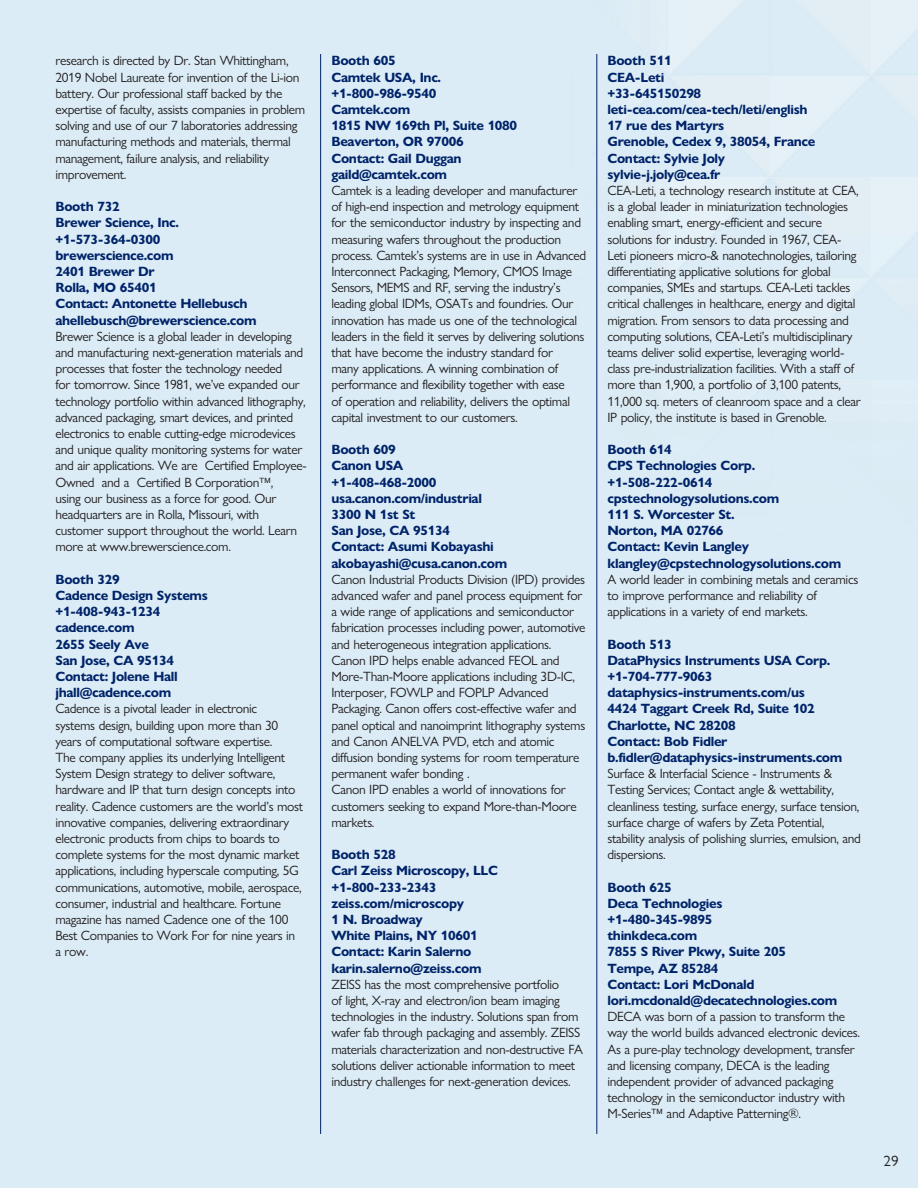
<style>
.page{position:relative;width:918px;height:1188px;background:#fff}
.page>*{position:absolute;margin:0;border:0;box-sizing:border-box;transform-origin:0 0}
.t1{font:15px "Gill Sans Nova";color:#231f20}
.t2{font:13.5px/16.2px "Gill Sans Nova";letter-spacing:-.025em;color:#231f20}
.t3{font:700 13.5px "Gill Sans Nova";letter-spacing:-.025em;color:#002369}
</style>
<div class="page">
<hr style="left:320px;top:54px;width:1px;height:1080px;background:#002369">
<hr style="left:596px;top:54px;width:1px;height:1080px;background:#002369">
<p class="t2" style="left:56px;top:53px;width:251px">research is directed by Dr. Stan Whittingham, 2019 Nobel Laureate for invention of the Li-ion battery. Our professional staff backed by the expertise of faculty, assists companies in problem solving and use of our 7 laboratories addressing manufacturing methods and materials, thermal management, failure analysis, and reliability improvement.</p>
<p class="t3" style="left:56px;top:198px;width:66px">Booth 732</p>
<p class="t3" style="left:56px;top:214px;width:125px">Brewer Science, Inc.</p>
<p class="t3" style="left:56px;top:231px;width:106px">+1-573-364-0300</p>
<p class="t3" style="left:56px;top:247px;width:120px">brewerscience.com</p>
<p class="t3" style="left:56px;top:263px;width:101px">2401 Brewer Dr</p>
<p class="t3" style="left:56px;top:279px;width:103px">Rolla, MO 65401</p>
<p class="t3" style="left:56px;top:295px;width:194px">Contact: Antonette Hellebusch</p>
<p class="t3" style="left:56px;top:312px;width:203px">ahellebusch@brewerscience.com</p>
<p class="t2" style="left:56px;top:328px;width:253px">Brewer Science is a global leader in developing and manufacturing next-generation materials and processes that foster the technology needed<br>for tomorrow. Since 1981, we’ve expanded our technology portfolio within advanced lithography, advanced packaging, smart devices, and printed electronics to enable cutting-edge microdevices and unique quality monitoring systems for water and air applications. We are Certified Employee-Owned and a Certified B Corporation™,<br>using our business as a force for good. Our headquarters are in Rolla, Missouri, with customer support throughout the world. Learn more at www.brewerscience.com.</p>
<p class="t3" style="left:56px;top:571px;width:66px">Booth 329</p>
<p class="t3" style="left:56px;top:587px;width:154px">Cadence Design Systems</p>
<p class="t3" style="left:56px;top:603px;width:106px">+1-408-943-1234</p>
<p class="t3" style="left:56px;top:619px;width:81px">cadence.com</p>
<p class="t3" style="left:56px;top:636px;width:95px">2655 Seely Ave</p>
<p class="t3" style="left:56px;top:652px;width:120px">San Jose, CA 95134</p>
<p class="t3" style="left:56px;top:668px;width:124px">Contact: Jolene Hall</p>
<p class="t3" style="left:56px;top:684px;width:117px">jhall@cadence.com</p>
<p class="t2" style="left:56px;top:701px;width:249px">Cadence is a pivotal leader in electronic<br>systems design, building upon more than 30 years of computational software expertise.<br>The company applies its underlying Intelligent System Design strategy to deliver software, hardware and IP that turn design concepts into reality. Cadence customers are the world’s most innovative companies, delivering extraordinary electronic products from chips to boards to complete systems for the most dynamic market applications, including hyperscale computing, 5G communications, automotive, mobile, aerospace, consumer, industrial and healthcare. Fortune magazine has named Cadence one of the 100<br>Best Companies to Work For for nine years in a row.</p>
<p class="t3" style="left:332px;top:52px;width:66px">Booth 605</p>
<p class="t3" style="left:332px;top:69px;width:111px">Camtek USA, Inc.</p>
<p class="t3" style="left:332px;top:85px;width:106px">+1-800-986-9540</p>
<p class="t3" style="left:332px;top:101px;width:80px">Camtek.com</p>
<p class="t3" style="left:332px;top:117px;width:187px">1815 NW 169th Pl, Suite 1080</p>
<p class="t3" style="left:332px;top:133px;width:134px">Beaverton, OR 97006</p>
<p class="t3" style="left:332px;top:150px;width:132px">Contact: Gail Duggan</p>
<p class="t3" style="left:332px;top:166px;width:117px">gaild@camtek.com</p>
<p class="t2" style="left:332px;top:182px;width:256px">Camtek is a leading developer and manufacturer of high-end inspection and metrology equipment for the semiconductor industry by inspecting and measuring wafers throughout the production process. Camtek’s systems are in use in Advanced Interconnect Packaging, Memory, CMOS Image Sensors, MEMS and RF, serving the industry’s leading global IDMs, OSATs and foundries. Our innovation has made us one of the technological leaders in the field it serves by delivering solutions that have become the industry standard for<br>many applications. A winning combination of performance and flexibility together with ease<br>of operation and reliability, delivers the optimal capital investment to our customers.</p>
<p class="t3" style="left:332px;top:441px;width:66px">Booth 609</p>
<p class="t3" style="left:332px;top:457px;width:73px">Canon USA</p>
<p class="t3" style="left:332px;top:474px;width:106px">+1-408-468-2000</p>
<p class="t3" style="left:332px;top:490px;width:152px">usa.canon.com/industrial</p>
<p class="t3" style="left:332px;top:506px;width:85px">3300 N 1st St</p>
<p class="t3" style="left:332px;top:522px;width:120px">San Jose, CA 95134</p>
<p class="t3" style="left:332px;top:538px;width:164px">Contact: Asumi Kobayashi</p>
<p class="t3" style="left:332px;top:555px;width:177px">akobayashi@cusa.canon.com</p>
<p class="t2" style="left:332px;top:571px;width:256px">Canon Industrial Products Division (IPD) provides advanced wafer and panel process equipment for a wide range of applications and semiconductor fabrication processes including power, automotive and heterogeneous integration applications.<br>Canon IPD helps enable advanced FEOL and More-Than-Moore applications including 3D-IC, Interposer, FOWLP and FOPLP Advanced Packaging. Canon offers cost-effective wafer and panel optical and nanoimprint lithography systems and Canon ANELVA PVD, etch and atomic diffusion bonding systems for room temperature permanent wafer bonding .</p>
<p class="t2" style="left:332px;top:782px;width:247px">Canon IPD enables a world of innovations for customers seeking to expand More-than-Moore markets.</p>
<p class="t3" style="left:332px;top:846px;width:66px">Booth 528</p>
<p class="t3" style="left:332px;top:862px;width:168px">Carl Zeiss Microscopy, LLC</p>
<p class="t3" style="left:332px;top:879px;width:106px">+1-800-233-2343</p>
<p class="t3" style="left:332px;top:895px;width:134px">zeiss.com/microscopy</p>
<p class="t3" style="left:332px;top:911px;width:93px">1 N. Broadway</p>
<p class="t3" style="left:332px;top:927px;width:148px">White Plains, NY 10601</p>
<p class="t3" style="left:332px;top:943px;width:141px">Contact: Karin Salerno</p>
<p class="t3" style="left:332px;top:960px;width:152px">karin.salerno@zeiss.com</p>
<p class="t2" style="left:332px;top:976px;width:253px">ZEISS has the most comprehensive portfolio<br>of light, X-ray and electron/ion beam imaging technologies in the industry. Solutions span from wafer fab through packaging and assembly. ZEISS materials characterization and non-destructive FA solutions deliver actionable information to meet industry challenges for next-generation devices.</p>
<p class="t3" style="left:608px;top:52px;width:66px">Booth 511</p>
<p class="t3" style="left:608px;top:69px;width:58px">CEA-Leti</p>
<p class="t3" style="left:608px;top:85px;width:95px">+33-645150298</p>
<p class="t3" style="left:608px;top:101px;width:202px">leti-cea.com/cea-tech/leti/english</p>
<p class="t3" style="left:608px;top:117px;width:118px">17 rue des Martyrs</p>
<p class="t3" style="left:608px;top:133px;width:209px">Grenoble, Cedex 9, 38054, France</p>
<p class="t3" style="left:608px;top:150px;width:119px">Contact: Sylvie Joly</p>
<p class="t3" style="left:608px;top:166px;width:115px">sylvie-j.joly@cea.fr</p>
<p class="t2" style="left:608px;top:182px;width:255px">CEA-Leti, a technology research institute at CEA, is a global leader in miniaturization technologies enabling smart, energy-efficient and secure solutions for industry. Founded in 1967, CEA-Leti pioneers micro-&amp; nanotechnologies, tailoring differentiating applicative solutions for global companies, SMEs and startups. CEA-Leti tackles critical challenges in healthcare, energy and digital migration. From sensors to data processing and computing solutions, CEA-Leti’s multidisciplinary teams deliver solid expertise, leveraging world&shy;class pre-industrialization facilities. With a staff of more than 1,900, a portfolio of 3,100 patents, 11,000 sq. meters of cleanroom space and a clear IP policy, the institute is based in Grenoble.</p>
<p class="t3" style="left:608px;top:441px;width:66px">Booth 614</p>
<p class="t3" style="left:608px;top:457px;width:149px">CPS Technologies Corp.</p>
<p class="t3" style="left:608px;top:474px;width:106px">+1-508-222-0614</p>
<p class="t3" style="left:608px;top:490px;width:173px">cpstechnologysolutions.com</p>
<p class="t3" style="left:608px;top:506px;width:129px">111 S. Worcester St.</p>
<p class="t3" style="left:608px;top:522px;width:118px">Norton, MA 02766</p>
<p class="t3" style="left:608px;top:538px;width:143px">Contact: Kevin Langley</p>
<p class="t3" style="left:608px;top:555px;width:235px">klangley@cpstechnologysolutions.com</p>
<p class="t2" style="left:608px;top:571px;width:252px">A world leader in combining metals and ceramics to improve performance and reliability of applications in a variety of end markets.</p>
<p class="t3" style="left:608px;top:636px;width:66px">Booth 513</p>
<p class="t3" style="left:608px;top:652px;width:224px">DataPhysics Instruments USA Corp.</p>
<p class="t3" style="left:608px;top:668px;width:106px">+1-704-777-9063</p>
<p class="t3" style="left:608px;top:684px;width:199px">dataphysics-instruments.com/us</p>
<p class="t3" style="left:608px;top:700px;width:209px">4424 Taggart Creek Rd, Suite 102</p>
<p class="t3" style="left:608px;top:717px;width:130px">Charlotte, NC 28208</p>
<p class="t3" style="left:608px;top:733px;width:121px">Contact: Bob Fidler</p>
<p class="t3" style="left:608px;top:749px;width:236px">b.fidler@dataphysics-instruments.com</p>
<p class="t2" style="left:608px;top:765px;width:255px">Surface &amp; Interfacial Science - Instruments &amp; Testing Services; Contact angle &amp; wettability, cleanliness testing, surface energy, surface tension, surface charge of wafers by Zeta Potential, stability analysis of polishing slurries, emulsion, and dispersions.</p>
<p class="t3" style="left:608px;top:879px;width:66px">Booth 625</p>
<p class="t3" style="left:608px;top:895px;width:116px">Deca Technologies</p>
<p class="t3" style="left:608px;top:911px;width:106px">+1-480-345-9895</p>
<p class="t3" style="left:608px;top:927px;width:91px">thinkdeca.com</p>
<p class="t3" style="left:608px;top:943px;width:180px">7855 S River Pkwy, Suite 205</p>
<p class="t3" style="left:608px;top:960px;width:112px">Tempe, AZ 85284</p>
<p class="t3" style="left:608px;top:976px;width:148px">Contact: Lori McDonald</p>
<p class="t3" style="left:608px;top:992px;width:231px">lori.mcdonald@decatechnologies.com</p>
<p class="t2" style="left:608px;top:1008px;width:254px">DECA was born of a passion to transform the way the world builds advanced electronic devices.<br>As a pure-play technology development, transfer and licensing company, DECA is the leading independent provider of advanced packaging technology in the semiconductor industry with M-Series™ and Adaptive Patterning®.</p>
<p class="t1" style="left:884px;top:1152px;width:16px">13</p>
<p class="t1" style="left:884px;top:1152px;width:16px">29</p>
</div>
